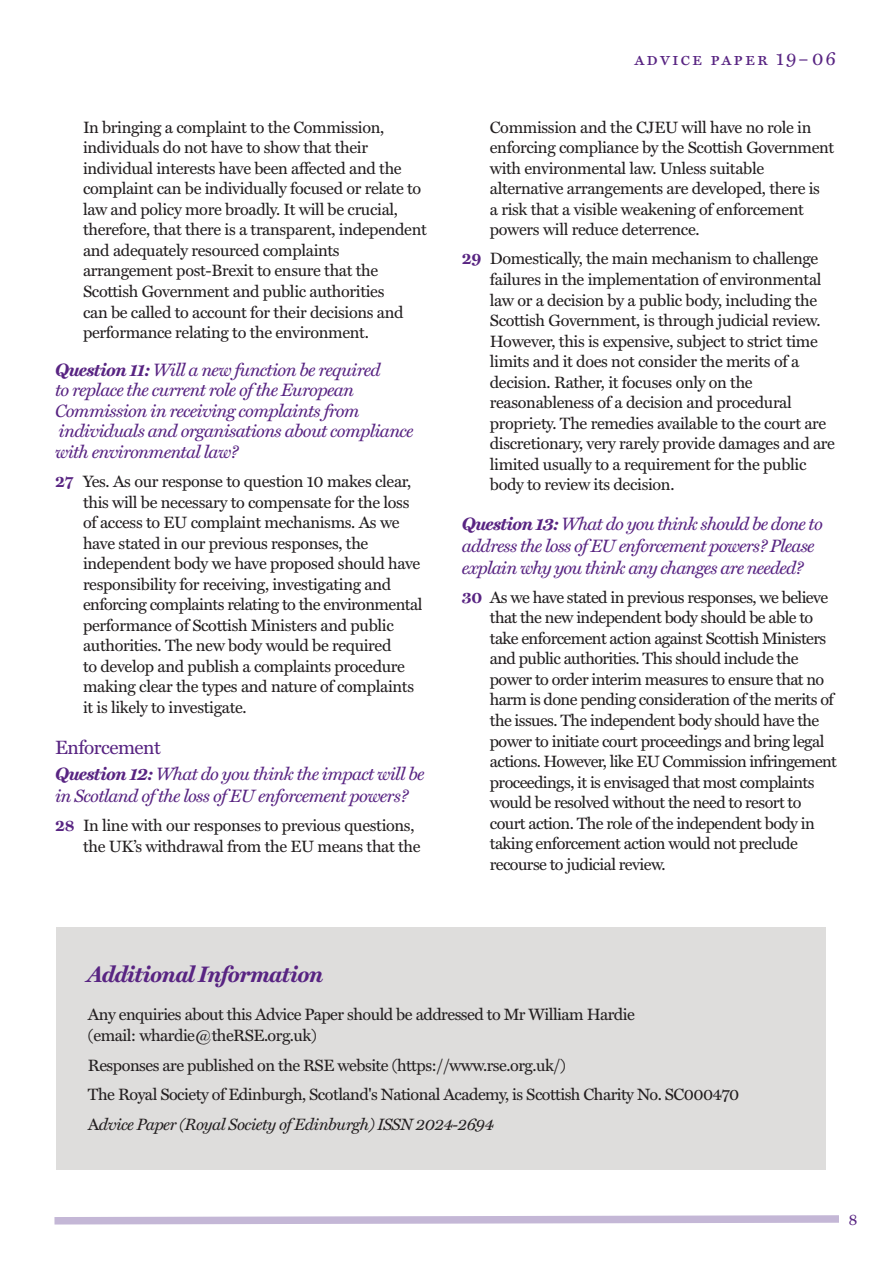
<style>
.page{position:relative;width:893px;height:1263px;background:#fff}
.page>*{position:absolute;margin:0;border:0;box-sizing:border-box;transform-origin:0 0}
.t1{font:italic 700 22.5px "Miller Text";letter-spacing:-.03em;color:#582482}
.t2{font:19.35px "Miller Text";letter-spacing:-.025em;color:#582482}
.t3{font:18.45px "Miller Text Roman SC";letter-spacing:.105em;color:#582482}
.t4{font:italic 18px/20.5px "Miller Text";letter-spacing:-.035em;color:#582482}
.t5{font:16.5px/20.5px "Miller Text";letter-spacing:-.02em;color:#231f20}
.t6{font:16.5px "Miller Text";color:#582482}
.s1{font-weight:700}
.s2{font-weight:700;color:#582482}
.s3{font-style:italic}
</style>
<div class="page">
<svg style="left:54px;top:1215px;width:785px;height:10px"></svg>
<div style="left:56px;top:927px;width:770px;height:242px;background:#dedddc"></div>
<p class="t5" style="left:83px;top:117px;width:345px">In bringing a complaint to the Commission, individuals do not have to show that their individual interests have been affected and the complaint can be individually focused or relate to law and policy more broadly. It will be crucial, therefore, that there is a transparent, independent and adequately resourced complaints arrangement post-Brexit to ensure that the Scottish Government and public authorities<br>can be called to account for their decisions and performance relating to the environment.</p>
<p class="t4" style="left:55px;top:359px;width:360px"><span class="s1">Question 11:</span> Will a new function be required<br>to replace the current role ofthe European Commission in receiving complaints from individuals and organisations about compliance with environmental law?</p>
<p class="t5" style="left:83px;top:471px;width:341px;text-indent:-28px"><span class="s2">27</span> Yes. As our response to question 10 makes clear, this will be necessary to compensate for the loss of access to EU complaint mechanisms. As we have stated in our previous responses, the independent body we have proposed should have responsibility for receiving, investigating and enforcing complaints relating to the environmental performance of Scottish Ministers and public authorities. The new body would be required<br>to develop and publish a complaints procedure making clear the types and nature of complaints it is likely to investigate.</p>
<p class="t2" style="left:55px;top:736px;width:107px">Enforcement</p>
<p class="t4" style="left:55px;top:763px;width:371px;line-height:22px"><span class="s1">Question 12:</span> What do you think the impact will be in Scotland ofthe loss of EU enforcement powers?</p>
<p class="t5" style="left:83px;top:815px;width:339px;text-indent:-28px"><span class="s2">28</span> In line with our responses to previous questions, the UK’s withdrawal from the EU means that the</p>
<p class="t3" style="left:635px;top:48px;width:203px">advice paper 19–06</p>
<p class="t5" style="left:490px;top:117px;width:346px">Commission and the CJEU will have no role in enforcing compliance by the Scottish Government with environmental law. Unless suitable alternative arrangements are developed, there is<br>a risk that a visible weakening of enforcement powers will reduce deterrence.</p>
<p class="t5" style="left:490px;top:248px;width:347px;text-indent:-28px"><span class="s2">29</span> Domestically, the main mechanism to challenge failures in the implementation of environmental law or a decision by a public body, including the Scottish Government, is through judicial review.<br>However, this is expensive, subject to strict time limits and it does not consider the merits of a decision. Rather, it focuses only on the reasonableness of a decision and procedural propriety. The remedies available to the court are discretionary, very rarely provide damages and are limited usually to a requirement for the public body to review its decision.</p>
<p class="t4" style="left:462px;top:512px;width:362px;line-height:22px"><span class="s1">Question 13:</span> What do you think should be done to address the loss ofEU enforcement powers? Please explain why you think any changes are needed?</p>
<p class="t5" style="left:490px;top:587px;width:349px;text-indent:-28px"><span class="s2">30</span> As we have stated in previous responses, we believe that the new independent body should be able to take enforcement action against Scottish Ministers and public authorities. This should include the power to order interim measures to ensure that no harm is done pending consideration of the merits of the issues. The independent body should have the power to initiate court proceedings and bring legal actions. However, like EU Commission infringement proceedings, it is envisaged that most complaints would be resolved without the need to resort to court action. The role of the independent body in taking enforcement action would not preclude recourse to judicial review.</p>
<h1 class="t1" style="left:88px;top:961px;width:237px">Additional Information</h1>
<p class="t5" style="left:88px;top:1004px;width:549px;line-height:21px">Any enquiries about this Advice Paper should be addressed to Mr William Hardie (email: whardie@theRSE.org.uk)</p>
<p class="t5" style="left:88px;top:1050px;width:653px;line-height:29.5px">Responses are published on the RSE website (https://www.rse.org.uk/)<br>The Royal Society of Edinburgh, Scotland's National Academy, is Scottish Charity No. SC000470<br>A<span class="s3">dvice Paper (Royal Society of Edinburgh) ISSN 2024-2694</span></p>
<p class="t6" style="left:848px;top:1209px;width:11px">8</p>
</div>
